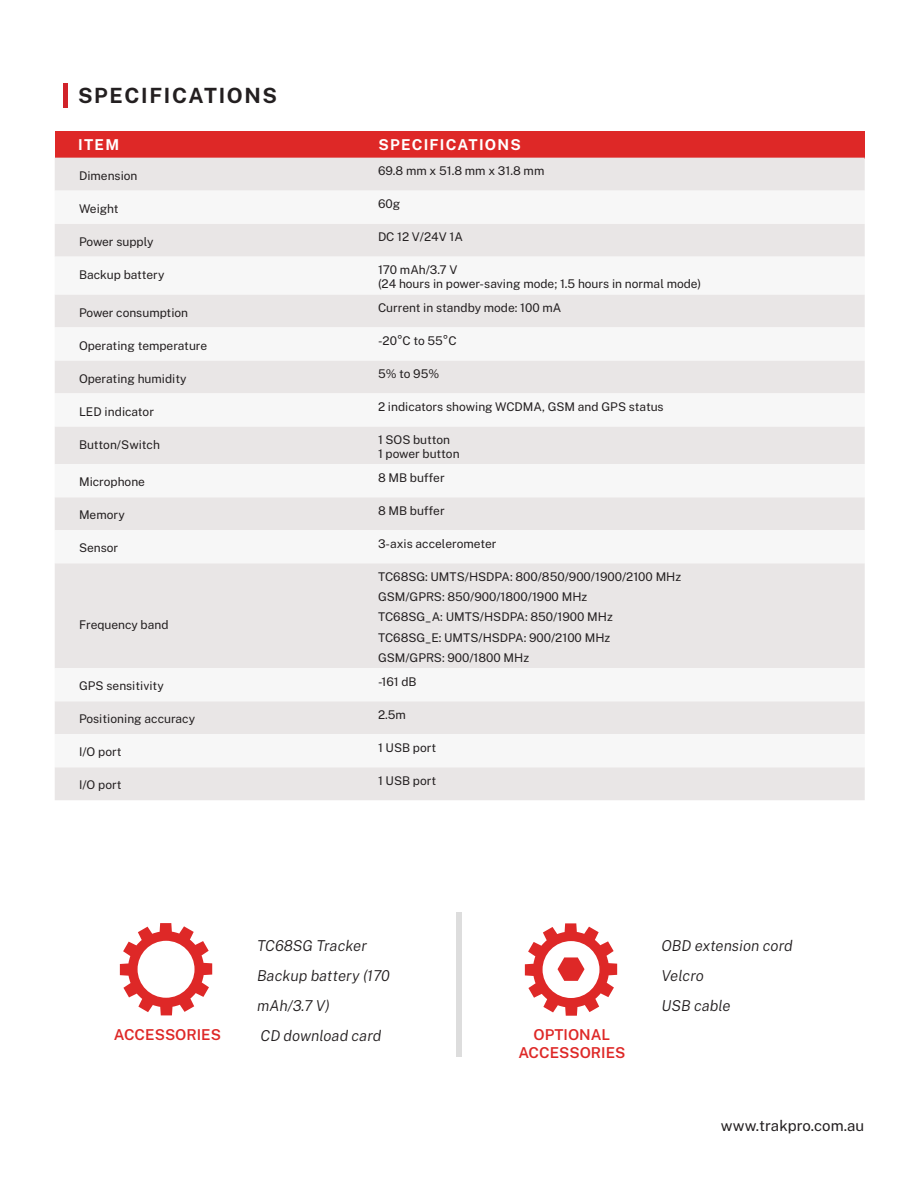
<style>
.page{position:relative;width:918px;height:1188px;background:#fff}
.page>*{position:absolute;margin:0;border:0;box-sizing:border-box;transform-origin:0 0}
.t1{font:700 21px "Public Sans";letter-spacing:.08em;color:#231f20}
.t2{font:italic 300 15px/30px "Public Sans";color:#231f20}
.t3{font:600 15px "Public Sans";color:#de2827}
.t4{font:700 15px "Public Sans";letter-spacing:.08em;color:#fff}
.t5{font:15px "Public Sans";color:#231f20}
.t6{font:12px "Public Sans";color:#231f20}
</style>
<div class="page">
<div style="left:55px;top:131px;width:308px;height:28px;background:#de2827"></div>
<div style="left:362px;top:131px;width:503px;height:28px;background:#de2827"></div>
<div style="left:55px;top:158px;width:810px;height:642px;background:#e9e6e6"></div>
<svg style="left:55px;top:191px;width:810px;height:576px;fill:#e9e6e6"></svg>
<svg style="left:120px;top:923px;width:92px;height:92px"></svg>
<div style="left:456px;top:912px;width:6px;height:145px;background:#ddd"></div>
<hr style="left:64px;top:83px;width:4px;height:25px;background:#d1232a">
<svg style="left:525px;top:923px;width:92px;height:93px"></svg>
<p class="t1" style="left:78px;top:80px;width:201px">SPECIFICATIONS</p>
<p class="t4" style="left:78px;top:134px;width:42px">ITEM</p>
<p class="t4" style="left:379px;top:134px;width:144px">SPECIFICATIONS</p>
<p class="t6" style="left:79px;top:167px;width:60px">Dimension</p>
<p class="t6" style="left:378px;top:162px;width:168px">69.8 mm x 51.8 mm x 31.8 mm</p>
<p class="t6" style="left:79px;top:200px;width:41px">Weight</p>
<p class="t6" style="left:378px;top:195px;width:24px">60g</p>
<p class="t6" style="left:79px;top:233px;width:76px">Power supply</p>
<p class="t6" style="left:378px;top:228px;width:86px">DC 12 V/24V 1A</p>
<p class="t6" style="left:79px;top:266px;width:87px">Backup battery</p>
<p class="t6" style="left:378px;top:261px;width:81px">170 mAh/3.7 V</p>
<p class="t6" style="left:378px;top:275px;width:325px">(24 hours in power-saving mode; 1.5 hours in normal mode)</p>
<p class="t6" style="left:79px;top:304px;width:111px">Power consumption</p>
<p class="t6" style="left:378px;top:299px;width:185px">Current in standby mode: 100 mA</p>
<p class="t6" style="left:79px;top:337px;width:130px">Operating temperature</p>
<p class="t6" style="left:378px;top:332px;width:80px">-20°C to 55°C</p>
<p class="t6" style="left:79px;top:370px;width:109px">Operating humidity</p>
<p class="t6" style="left:378px;top:365px;width:63px">5% to 95%</p>
<p class="t6" style="left:79px;top:403px;width:76px">LED indicator</p>
<p class="t6" style="left:378px;top:398px;width:287px">2 indicators showing WCDMA, GSM and GPS status</p>
<p class="t6" style="left:79px;top:436px;width:82px">Button/Switch</p>
<p class="t6" style="left:378px;top:431px;width:74px">1 SOS button</p>
<p class="t6" style="left:378px;top:445px;width:83px">1 power button</p>
<p class="t6" style="left:79px;top:473px;width:67px">Microphone</p>
<p class="t6" style="left:378px;top:469px;width:68px">8 MB buffer</p>
<p class="t6" style="left:79px;top:506px;width:47px">Memory</p>
<p class="t6" style="left:378px;top:502px;width:68px">8 MB buffer</p>
<p class="t6" style="left:79px;top:539px;width:41px">Sensor</p>
<p class="t6" style="left:378px;top:535px;width:120px">3-axis accelerometer</p>
<p class="t6" style="left:79px;top:616px;width:91px">Frequency band</p>
<p class="t6" style="left:378px;top:568px;width:305px">TC68SG: UMTS/HSDPA: 800/850/900/1900/2100 MHz</p>
<p class="t6" style="left:378px;top:588px;width:211px">GSM/GPRS: 850/900/1800/1900 MHz</p>
<p class="t6" style="left:378px;top:608px;width:236px">TC68SG_A: UMTS/HSDPA: 850/1900 MHz</p>
<p class="t6" style="left:378px;top:629px;width:234px">TC68SG_E: UMTS/HSDPA: 900/2100 MHz</p>
<p class="t6" style="left:378px;top:649px;width:153px">GSM/GPRS: 900/1800 MHz</p>
<p class="t6" style="left:79px;top:677px;width:86px">GPS sensitivity</p>
<p class="t6" style="left:378px;top:673px;width:40px">-161 dB</p>
<p class="t6" style="left:79px;top:710px;width:118px">Positioning accuracy</p>
<p class="t6" style="left:378px;top:706px;width:29px">2.5m</p>
<p class="t6" style="left:79px;top:743px;width:44px">I/O port</p>
<p class="t6" style="left:378px;top:739px;width:60px">1 USB port</p>
<p class="t6" style="left:79px;top:776px;width:44px">I/O port</p>
<p class="t6" style="left:378px;top:772px;width:60px">1 USB port</p>
<p class="t2" style="left:257px;top:930px;width:134px">TC68SG Tracker<br>Backup battery (170 mAh/3.7 V)</p>
<p class="t2" style="left:261px;top:1020px;width:122px">CD download card</p>
<p class="t3" style="left:114px;top:1024px;width:109px">ACCESSORIES</p>
<p class="t3" style="left:534px;top:1024px;width:78px">OPTIONAL</p>
<p class="t3" style="left:518px;top:1042px;width:109px">ACCESSORIES</p>
<p class="t2" style="left:662px;top:930px;width:133px">OBD extension cord<br>Velcro<br>USB cable</p>
<p class="t5" style="left:721px;top:1115px;width:145px">www.trakpro.com.au</p>
</div>
